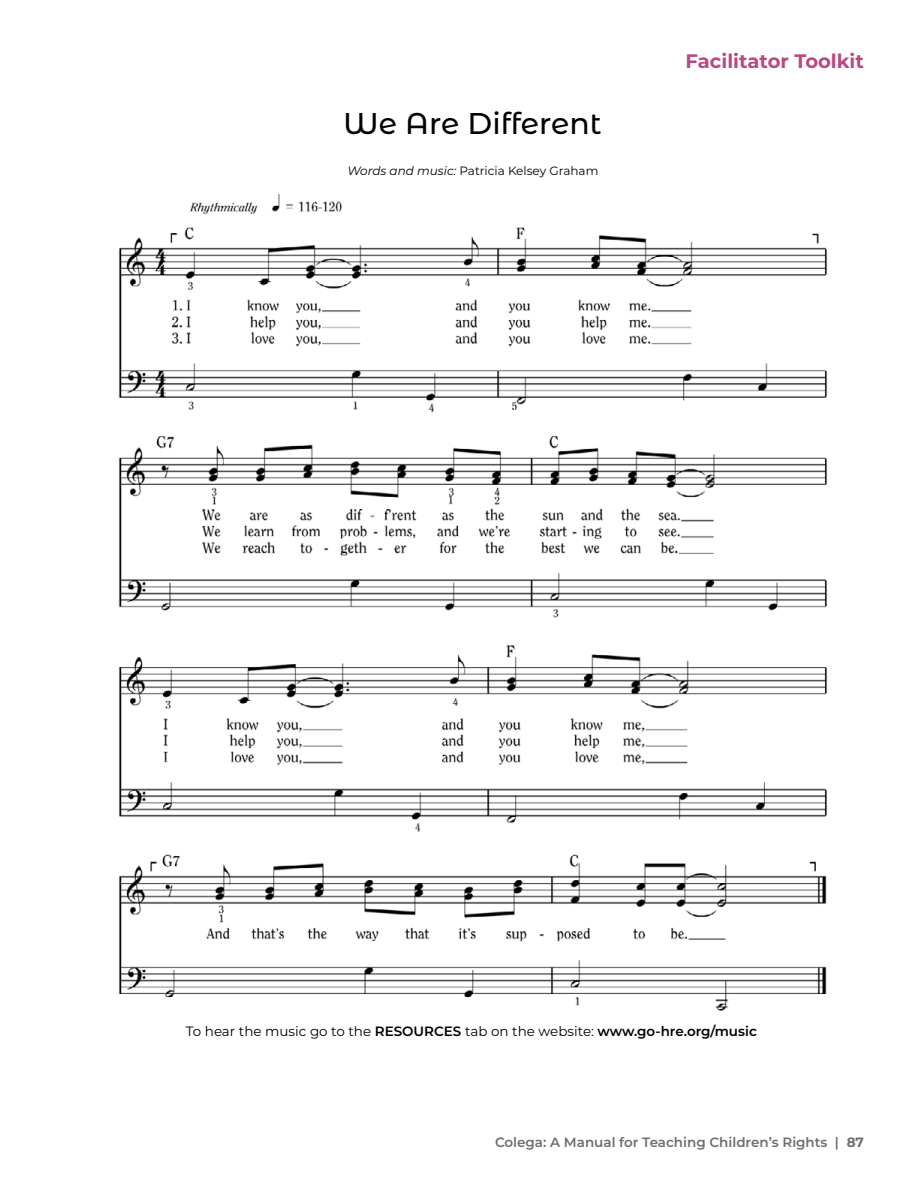
<style>
.page{position:relative;width:918px;height:1188px;background:#fff}
.page>*{position:absolute;margin:0;border:0;box-sizing:border-box;transform-origin:0 0}
.t1{font:500 30px "Montserrat Alternates";color:#000}
.t2{font:700 19.5px "Montserrat";color:#b84982}
.t3{font:13.5px "Montserrat";color:#000}
.t4{font:600 13.5px "Montserrat";color:#6d6e71}
.t5{font:12px "Montserrat";color:#000}
.s1{font-style:italic}
.s2{font-weight:600}
.s3{font-weight:700}
</style>
<div class="page">
<img style="left:118px;top:194px;width:710px;height:817px">
<h1 class="t1" style="left:343px;top:102px;width:260px">We Are Different</h1>
<p class="t5" style="left:348px;top:163px;width:252px"><span class="s1">Words and music:</span> Patricia Kelsey Graham</p>
<h2 class="t2" style="left:686px;top:47px;width:180px">Facilitator Toolkit</h2>
<p class="t3" style="left:186px;top:1022px;width:573px">To hear the music go to the <span class="s2">RESOURCES</span> tab on the website: <span class="s2">www.go-hre.org/music</span></p>
<p class="t4" style="left:495px;top:1133px;width:370px">Colega: A Manual for Teaching Children’s Rights | <span class="s3">87</span></p>
</div>
